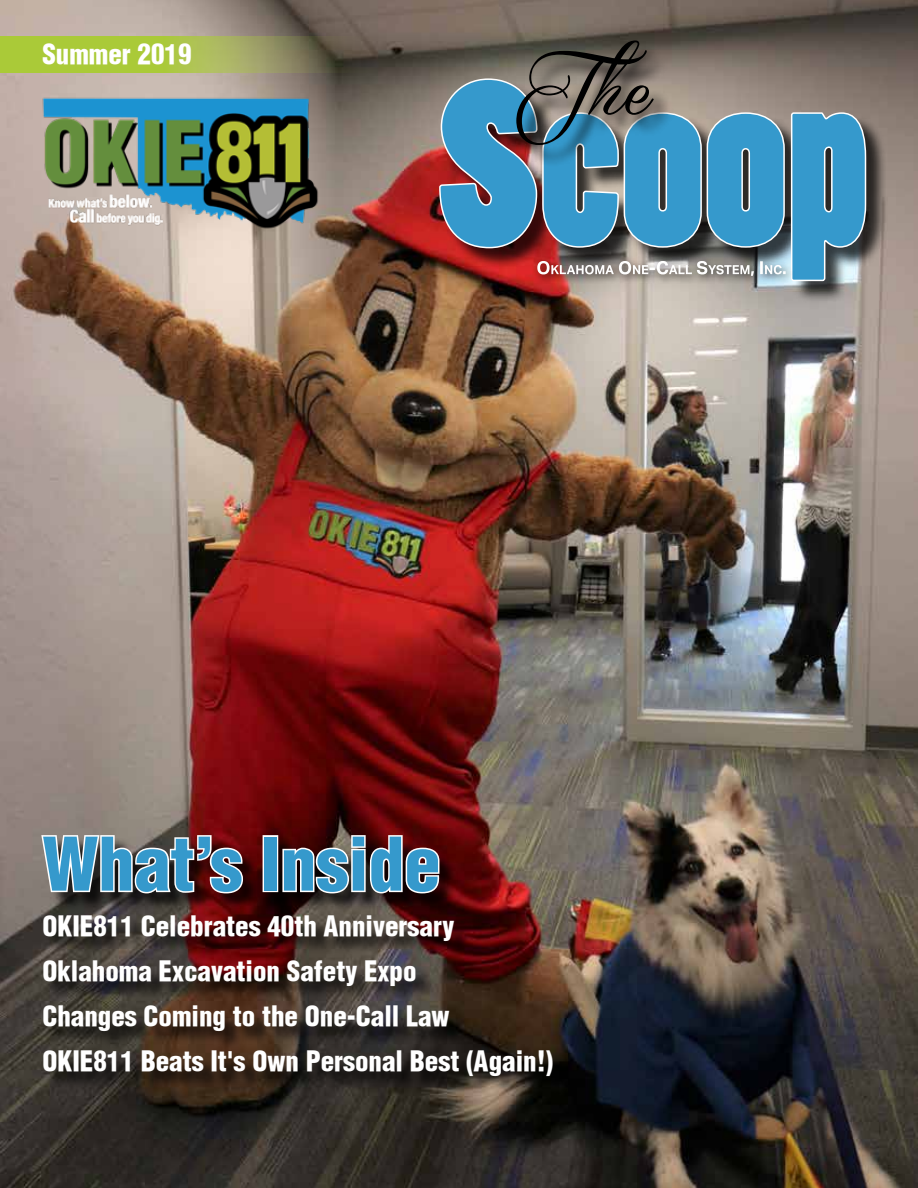
<style>
.page{position:relative;width:918px;height:1188px;background:#fff}
.page>*{position:absolute;margin:0;border:0;box-sizing:border-box;transform-origin:0 0}
.t1{font:223.05px "Poplar Std";color:#3599cc}
.t2{font:107.1px "Qaskin Black Personal Use";color:#000}
.t3{font:900 condensed 72px "Helvetica";color:#3599cc}
.t4{font:900 condensed 27px/45px "Helvetica";color:#fff}
</style>
<div class="page">
<img style="left:0;top:0;width:918px;height:1188px">
<div style="left:442px;top:81px;width:446px;height:222px;background:#000;opacity:.75"></div>
<div style="left:519px;top:44px;width:156px;height:123px;background:#000;opacity:.75"></div>
<div style="left:44px;top:837px;width:527px;height:257px;background:#000;opacity:.75"></div>
<svg style="left:40px;top:833px;width:205px;height:62px"></svg>
<div style="left:263px;top:835px;width:15px;height:57px;border:3px solid #fff"></div>
<svg style="left:281px;top:834px;width:160px;height:61px"></svg>
<div style="left:532px;top:256px;width:264px;height:30px;background:#000;opacity:.75"></div>
<svg style="left:438px;top:78px;width:429px;height:204px;background:#6b5854"></svg>
<svg style="left:0;top:36px;width:387px;height:37px;background:#95a447"></svg>
<img style="left:35px;top:88px;width:291px;height:146px">
<p class="t4" style="left:42px;top:32px;width:151px">Summer 2019</p>
<h2 class="t2" style="left:516px;top:25px;width:138px">The</h2>
<h1 class="t1" style="left:437px;top:42px;width:433px">Scoop</h1>
<h3 class="t3" style="left:42px;top:819px;width:400px">What’s Inside</h3>
<p class="t4" style="left:42px;top:903px;width:512px">OKIE811 Celebrates 40th Anniversary Oklahoma Excavation Safety Expo<br>Changes Coming to the One-Call Law<br>OKIE811 Beats It's Own Personal Best (Again!)</p>
</div>
